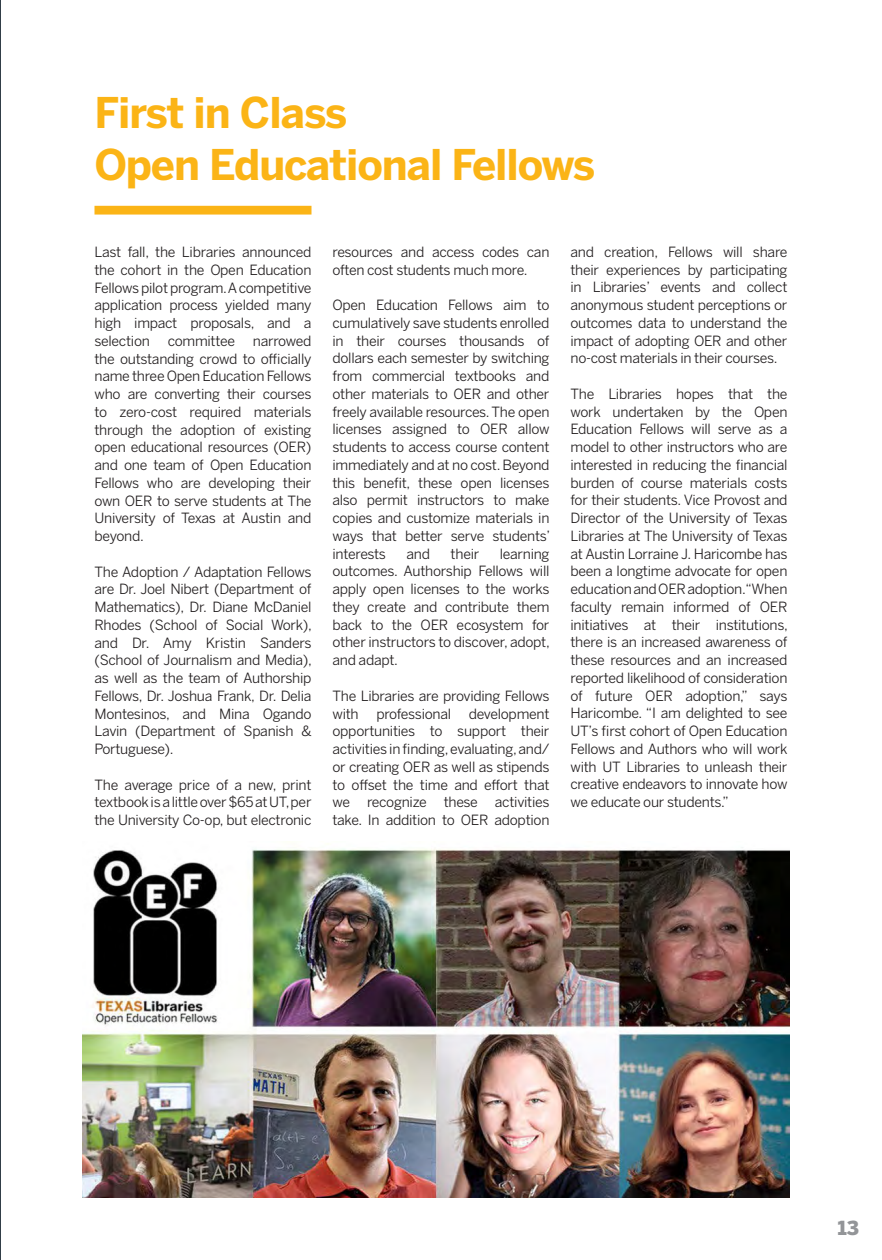
<style>
.page{position:relative;width:882px;height:1260px;background:#fff}
.page>*{position:absolute;margin:0;border:0;box-sizing:border-box;transform-origin:0 0}
.t1{font:700 42px "Benton Sans";letter-spacing:-.025em;color:#fbb416}
.t2{font:900 19.25px "Benton Sans";color:#939598}
.Paragraph_Style_1{font:14px/17.7px "Benton Sans";letter-spacing:-.02em;color:#231f20;text-align:justify}
</style>
<div class="page">
<div style="left:94px;top:206px;width:218px;height:9px;background:#fbb416"></div>
<img style="left:82px;top:847px;width:707px;height:351px">
<p class="t1" style="left:94px;top:87px;width:254px">First in Class</p>
<p class="t1" style="left:94px;top:140px;width:502px">Open Educational Fellows</p>
<p class="Paragraph_Style_1" style="left:94px;top:243px;width:219px">Last fall, the Libraries announced the cohort in the Open Education Fellows pilot program. A competitive application process yielded many high impact proposals, and a selection</p>
<p class="Paragraph_Style_1" style="left:94px;top:332px;width:219px;text-indent:158px">narrowed the outstanding crowd to officially name three Open Education Fellows who are converting their courses to zero-cost required materials through the adoption of existing open educational resources (OER) and one team of Open Education Fellows who are developing their own OER to serve students at The University of Texas at Austin and beyond.</p>
<p class="Paragraph_Style_1" style="left:94px;top:563px;width:219px">The Adoption / Adaptation Fellows are Dr. Joel Nibert (Department of Mathematics), Dr. Diane McDaniel Rhodes (School of Social Work), and Dr. Amy Kristin Sanders (School of Journalism and Media), as well as the team of Authorship Fellows, Dr. Joshua Frank, Dr. Delia Montesinos, and Mina Ogando Lavin (Department of Spanish &amp; Portuguese).</p>
<p class="Paragraph_Style_1" style="left:94px;top:776px;width:219px">The average price of a new, print textbook is a little over $65 at UT, per the University Co-op, but electronic</p>
<p class="Paragraph_Style_1" style="left:168px;top:332px;width:69px">committee</p>
<p class="Paragraph_Style_1" style="left:332px;top:243px;width:218px">resources and access codes can often cost students much more.</p>
<p class="Paragraph_Style_1" style="left:332px;top:296px;width:219px">Open Education Fellows aim to cumulatively save students enrolled in their courses thousands of dollars each semester by switching from commercial textbooks and other materials to OER and other freely available resources. The open licenses assigned to OER allow students to access course content immediately and at no cost. Beyond this benefit, these open licenses also permit instructors to make copies and customize materials in ways that better serve students’ interests</p>
<p class="Paragraph_Style_1" style="left:332px;top:545px;width:219px;text-indent:167px">learning outcomes. Authorship Fellows will apply open licenses to the works they create and contribute them back to the OER ecosystem for other instructors to discover, adopt, and adapt.</p>
<p class="Paragraph_Style_1" style="left:332px;top:687px;width:219px">The Libraries are providing Fellows with</p>
<p class="Paragraph_Style_1" style="left:407px;top:545px;width:25px">and</p>
<p class="Paragraph_Style_1" style="left:451px;top:545px;width:30px">their</p>
<p class="Paragraph_Style_1" style="left:376px;top:704px;width:76px">professional</p>
<p class="Paragraph_Style_1" style="left:332px;top:704px;width:219px;text-indent:136px">development opportunities to support their activities in finding, evaluating, and/ or creating OER as well as stipends to offset the time and effort that we recognize these activities take. In addition to OER adoption</p>
<p class="Paragraph_Style_1" style="left:570px;top:243px;width:219px">and creation, Fellows will share their experiences by participating in Libraries’ events and collect anonymous student perceptions or outcomes data to understand the impact of adopting OER and other no-cost materials in their courses.</p>
<p class="Paragraph_Style_1" style="left:570px;top:385px;width:219px">The Libraries hopes that the work undertaken by the Open Education Fellows will serve as a model to other instructors who are interested in reducing the financial burden of course materials costs for their students. Vice Provost and Director of the University of Texas Libraries at The University of Texas at Austin Lorraine J. Haricombe has been a longtime advocate for open education and OER adoption.“When faculty remain informed of OER initiatives at their institutions, there is an increased awareness of these resources and an increased reported likelihood of consideration of future OER adoption,” says Haricombe. “I am delighted to see UT’s first cohort of Open Education Fellows and Authors who will work with UT Libraries to unleash their creative endeavors to innovate how we educate our students.”</p>
<p class="t2" style="left:838px;top:1216px;width:23px">13</p>
</div>
